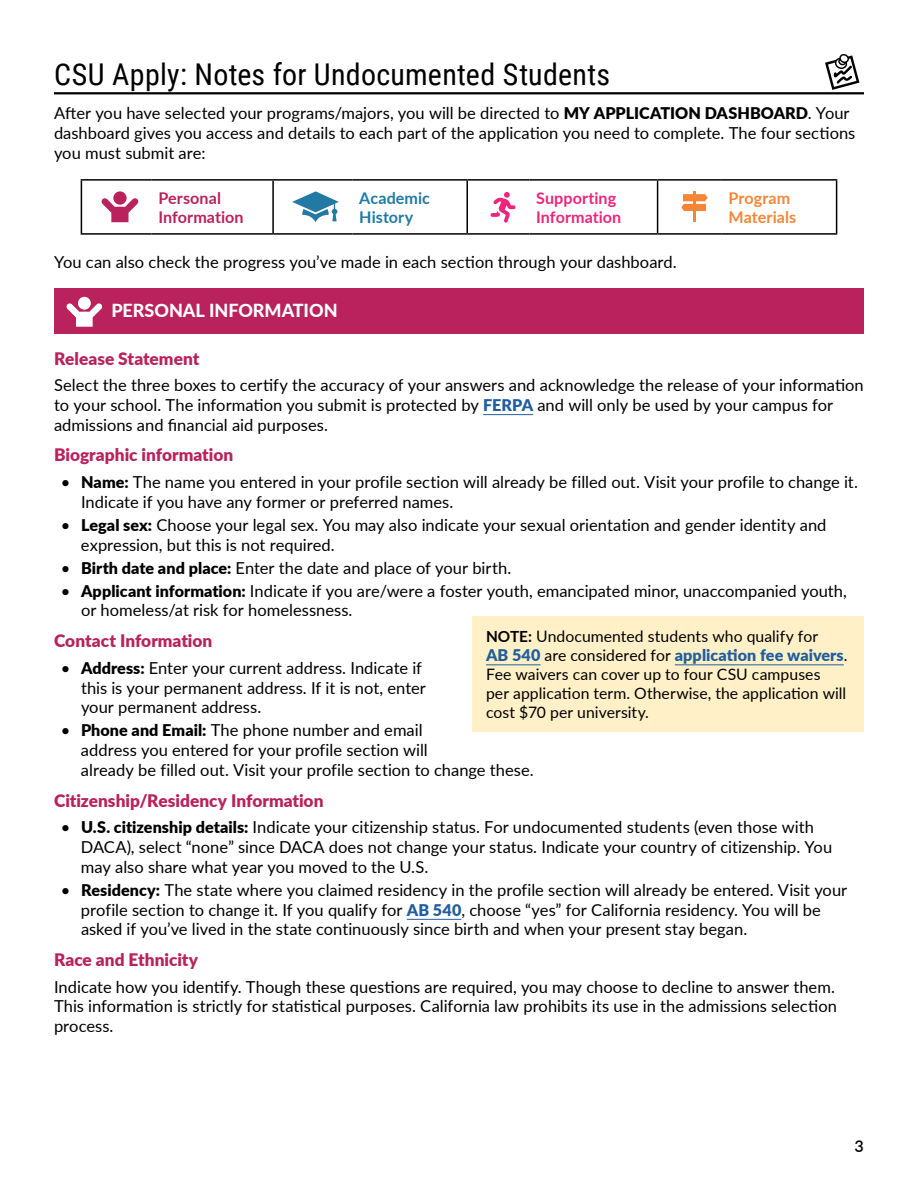
<style>
.page{position:relative;width:918px;height:1188px;background:#fff}
.page>*{position:absolute;margin:0;border:0;box-sizing:border-box;transform-origin:0 0}
.H1_-_with_Icons{font:30px "Roboto Condensed";letter-spacing:.01em;color:#000}
.H2_-_Color_Sections{font:800 18px "Lato";color:#fff}
.t1{font:900 17.25px "Lato";color:#b9225c}
.t2{font:16.5px/19.8px "Lato";color:#000}
.Story_Body_Paragraph{font:900 16.2px "Lato";letter-spacing:.005em;color:#215e9e}
.t3{font:700 16.2px/19.4px "Lato";letter-spacing:.005em;color:#ed257c}
.t4{font:700 16.2px/19.4px "Lato";letter-spacing:.005em;color:#b9225c}
.t5{font:700 16.2px/19.4px "Lato";letter-spacing:.005em;color:#f68635}
.t6{font:700 16.2px/19.4px "Lato";letter-spacing:.005em;color:#2179a4}
.t7{font:600 16.2px "Lato";color:#000}
.Story_Body_Paragraph-2{font:15.75px/18.9px "Lato";letter-spacing:.005em;color:#000}
.s1{font-weight:900;font-size:16.2px}
.s2{font-weight:900;font-size:16.2px;color:#215e9e}
.s3{font-weight:700;font-size:15.3px}
.s4{font-weight:400;font-size:15.75px;color:#000}
</style>
<div class="page">
<hr style="left:54px;top:92px;width:810px;height:2px;background:#000">
<div style="left:54px;top:288px;width:810px;height:46px;background:#b9225c"></div>
<hr style="left:483px;top:414px;width:50px;height:1px;background:#215e9e">
<hr style="left:407px;top:919px;width:54px;height:1px;background:#215e9e">
<hr style="left:81px;top:179px;width:71px;height:2px;background:#000">
<hr style="left:81px;top:181px;width:1px;height:52px;background:#000">
<hr style="left:152px;top:179px;width:121px;height:2px;background:#000">
<hr style="left:273px;top:179px;width:79px;height:2px;background:#000">
<hr style="left:272px;top:181px;width:2px;height:52px;background:#000">
<hr style="left:352px;top:179px;width:115px;height:2px;background:#000">
<hr style="left:467px;top:179px;width:62px;height:2px;background:#000">
<hr style="left:466px;top:181px;width:2px;height:52px;background:#000">
<hr style="left:529px;top:179px;width:129px;height:2px;background:#000">
<hr style="left:658px;top:179px;width:64px;height:2px;background:#000">
<hr style="left:657px;top:181px;width:1px;height:52px;background:#000">
<hr style="left:722px;top:179px;width:115px;height:2px;background:#000">
<hr style="left:836px;top:181px;width:1px;height:52px;background:#000">
<hr style="left:81px;top:233px;width:71px;height:2px;background:#000">
<hr style="left:152px;top:233px;width:121px;height:2px;background:#000">
<hr style="left:273px;top:233px;width:79px;height:2px;background:#000">
<hr style="left:352px;top:233px;width:115px;height:2px;background:#000">
<hr style="left:467px;top:233px;width:62px;height:2px;background:#000">
<hr style="left:529px;top:233px;width:129px;height:2px;background:#000">
<hr style="left:658px;top:233px;width:64px;height:2px;background:#000">
<hr style="left:722px;top:233px;width:115px;height:2px;background:#000">
<svg style="left:101px;top:198px;width:38px;height:24px"></svg>
<div style="left:113px;top:191px;width:14px;height:14px;background:#b9225c;border-radius:50%"></div>
<svg style="left:292px;top:191px;width:47px;height:31px"></svg>
<svg style="left:490px;top:192px;width:26px;height:31px"></svg>
<hr style="left:693px;top:191px;width:3px;height:31px;background:#f68635">
<svg style="left:681px;top:194px;width:27px;height:17px"></svg>
<svg style="left:66px;top:303px;width:36px;height:24px"></svg>
<div style="left:78px;top:297px;width:13px;height:13px;background:#fff;border-radius:50%"></div>
<div style="left:472px;top:616px;width:392px;height:116px;background:#fff0c7"></div>
<hr style="left:486px;top:664px;width:55px;height:1px;background:#215e9e">
<hr style="left:675px;top:664px;width:169px;height:1px;background:#215e9e">
<svg style="left:825px;top:54px;width:34px;height:36px"></svg>
<h1 class="H1_-_with_Icons" style="left:54px;top:54px;width:558px">CSU Apply: Notes for Undocumented Students</h1>
<p class="t2" style="left:54px;top:103px;width:803px">After you have selected your programs/majors, you will be directed to <span class="s1">MY APPLICATION DASHBOARD</span>. Your dashboard gives you access and details to each part of the application you need to complete. The four sections you must submit are:</p>
<h1 class="t4" style="left:158px;top:187px;width:87px">Personal<br>Information</h1>
<h1 class="t6" style="left:359px;top:187px;width:72px">Academic<br>History</h1>
<h1 class="t3" style="left:536px;top:187px;width:87px">Supporting<br>Information</h1>
<h1 class="t5" style="left:729px;top:187px;width:69px">Program<br>Materials</h1>
<p class="t2" style="left:54px;top:251px;width:624px">You can also check the progress you’ve made in each section through your dashboard.</p>
<h2 class="H2_-_Color_Sections" style="left:111px;top:297px;width:228px">PERSONAL INFORMATION</h2>
<h3 class="t1" style="left:54px;top:345px;width:147px">Release Statement</h3>
<p class="t2" style="left:54px;top:375px;width:811px">Select the three boxes to certify the accuracy of your answers and acknowledge the release of your information to your school. The information you submit is protected by <span class="s2">FERPA</span> and will only be used by your campus for admissions and financial aid purposes.</p>
<h3 class="t1" style="left:54px;top:442px;width:181px">Biographic information</h3>
<p class="t2" style="left:81px;top:471px;width:779px;text-indent:-20px">• <span class="s1">Name:</span> The name you entered in your profile section will already be filled out. Visit your profile to change it.<br>Indicate if you have any former or preferred names.</p>
<p class="t2" style="left:81px;top:514px;width:747px;text-indent:-20px">• <span class="s1">Legal sex:</span> Choose your legal sex. You may also indicate your sexual orientation and gender identity and expression, but this is not required.</p>
<p class="t2" style="left:61px;top:557px;width:452px">• <span class="s1">Birth date and place:</span> Enter the date and place of your birth.</p>
<p class="t2" style="left:81px;top:580px;width:768px;text-indent:-20px">• <span class="s1">Applicant information:</span> Indicate if you are/were a foster youth, emancipated minor, unaccompanied youth, or homeless/at risk for homelessness.</p>
<h3 class="t1" style="left:54px;top:628px;width:160px">Contact Information</h3>
<p class="t2" style="left:81px;top:657px;width:346px;text-indent:-20px">• <span class="s1">Address:</span> Enter your current address. Indicate if this is your permanent address. If it is not, enter your permanent address.</p>
<p class="t2" style="left:81px;top:720px;width:454px;text-indent:-20px">• <span class="s1">Phone and Email:</span> The phone number and email<br>address you entered for your profile section will<br>already be filled out. Visit your profile section to change these.</p>
<h3 class="t1" style="left:54px;top:787px;width:271px">Citizenship/Residency Information</h3>
<p class="t2" style="left:81px;top:817px;width:753px;text-indent:-20px">• <span class="s1">U.S. citizenship details:</span> Indicate your citizenship status. For undocumented students (even those with<br>DACA), select “none” since DACA does not change your status. Indicate your country of citizenship. You may also share what year you moved to the U.S.</p>
<p class="t2" style="left:81px;top:879px;width:768px;text-indent:-20px">• <span class="s1">Residency:</span> The state where you claimed residency in the profile section will already be entered. Visit your profile section to change it. If you qualify for <span class="s2">AB 540</span>, choose “yes” for California residency. You will be asked if you’ve lived in the state continuously since birth and when your present stay began.</p>
<h3 class="t1" style="left:54px;top:947px;width:146px">Race and Ethnicity</h3>
<p class="t2" style="left:54px;top:976px;width:784px">Indicate how you identify. Though these questions are required, you may choose to decline to answer them.<br>This information is strictly for statistical purposes. California law prohibits its use in the admissions selection process.</p>
<p class="Story_Body_Paragraph-2" style="left:486px;top:626px;width:334px"><span class="s3">NOTE:</span> Undocumented students who qualify for</p>
<p class="Story_Body_Paragraph" style="left:486px;top:643px;width:363px">AB 540 <span class="s4">are considered for</span> application fee waivers<span class="s4">.</span></p>
<p class="Story_Body_Paragraph-2" style="left:486px;top:664px;width:362px">Fee waivers can cover up to four CSU campuses per application term. Otherwise, the application will cost $70 per university.</p>
<p class="t7" style="left:855px;top:1134px;width:11px">3</p>
</div>
